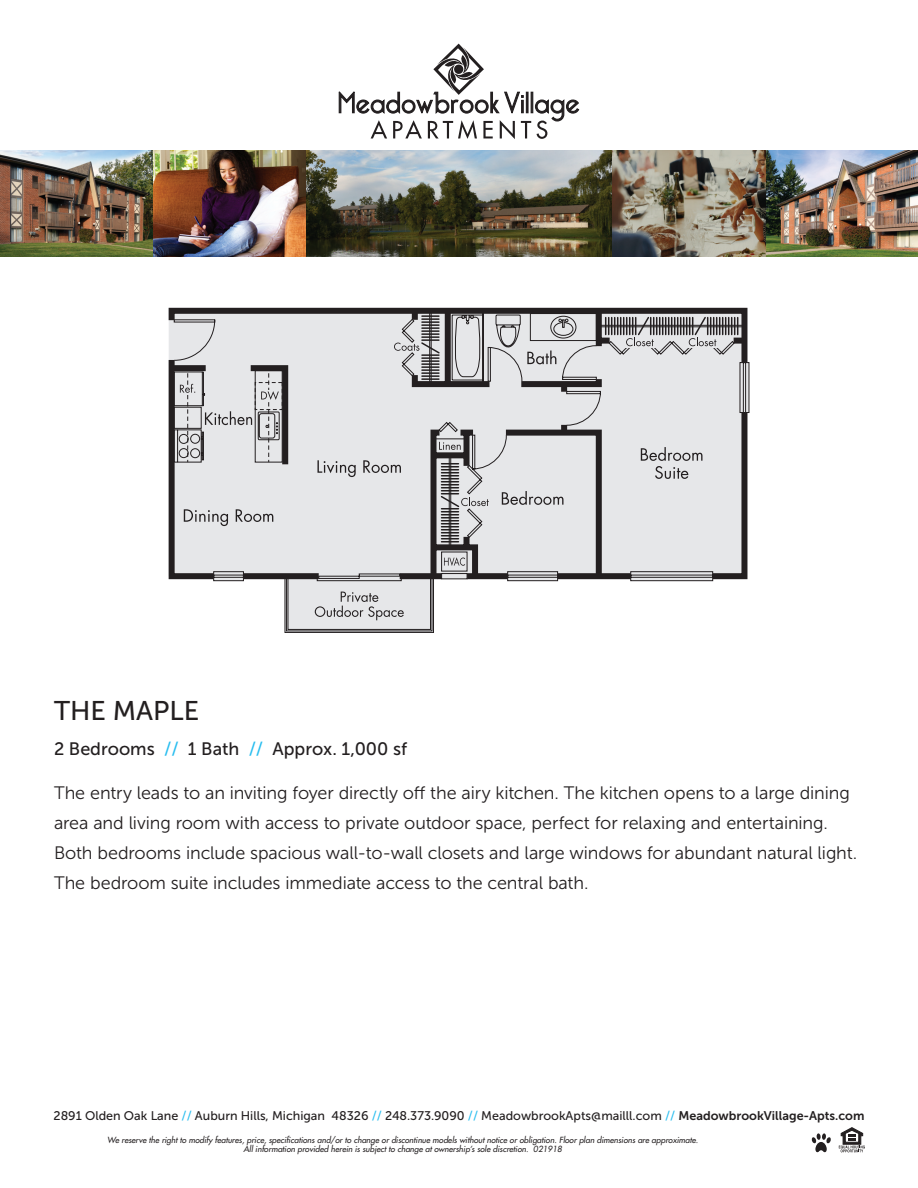
<style>
.page{position:relative;width:918px;height:1188px;background:#fff}
.page>*{position:absolute;margin:0;border:0;box-sizing:border-box;transform-origin:0 0}
.t1{font:27px "Museo Sans 500";color:#231f20}
.t2{font:18px/30px "Museo Sans 300";letter-spacing:-.005em;color:#231f20}
.t3{font:18px "Museo Sans 500";color:#231f20}
.t4{font:12.6px "Museo Sans 500";color:#231f20}
.t5{font:italic 8.25px/9.9px "Futura";color:#231f20;text-align:center}
.s1{color:#28bdef}
.s2{font-family:"Museo Sans 700"}
</style>
<div class="page">
<img style="left:0;top:150px;width:918px;height:106px">
<svg style="left:339px;top:44px;width:240px;height:95px"></svg>
<svg style="left:839px;top:1127px;width:26px;height:25px"></svg>
<svg style="left:812px;top:1133px;width:19px;height:20px"></svg>
<svg style="left:169px;top:308px;width:240px;height:274px"></svg>
<svg style="left:213px;top:538px;width:196px;height:43px"></svg>
<div style="left:285px;top:578px;width:149px;height:55px;border:1px solid #231f20"></div>
<svg style="left:409px;top:308px;width:340px;height:274px"></svg>
<svg style="left:173px;top:318px;width:562px;height:220px"></svg>
<div style="left:530px;top:313px;width:67px;height:28px;border:1px solid #231f20"></div>
<div style="left:561px;top:425px;width:6px;height:8px;background:#231f20"></div>
<div style="left:561px;top:384px;width:6px;height:8px;background:#231f20"></div>
<hr style="left:449px;top:455px;width:1px;height:93px;background:#231f20">
<hr style="left:450px;top:455px;width:1px;height:93px;background:#231f20">
<hr style="left:429px;top:311px;width:1px;height:73px;background:#231f20">
<hr style="left:431px;top:311px;width:1px;height:73px;background:#231f20">
<hr style="left:599px;top:326px;width:145px;height:1px;background:#231f20">
<hr style="left:599px;top:325px;width:145px;height:1px;background:#231f20">
<svg style="left:625px;top:346px;width:31px;height:2px"></svg>
<svg style="left:687px;top:346px;width:32px;height:2px"></svg>
<svg style="left:317px;top:460px;width:39px;height:17px"></svg>
<svg style="left:363px;top:460px;width:38px;height:13px"></svg>
<svg style="left:184px;top:509px;width:44px;height:17px"></svg>
<svg style="left:236px;top:509px;width:37px;height:13px"></svg>
<svg style="left:394px;top:315px;width:47px;height:66px"></svg>
<svg style="left:604px;top:316px;width:135px;height:30px"></svg>
<svg style="left:439px;top:462px;width:50px;height:81px"></svg>
<svg style="left:439px;top:442px;width:22px;height:8px"></svg>
<svg style="left:444px;top:557px;width:21px;height:9px"></svg>
<svg style="left:502px;top:491px;width:61px;height:14px"></svg>
<svg style="left:641px;top:447px;width:61px;height:32px"></svg>
<svg style="left:169px;top:362px;width:122px;height:108px"></svg>
<svg style="left:527px;top:351px;width:29px;height:13px"></svg>
<svg style="left:286px;top:578px;width:147px;height:54px"></svg>
<h1 class="t1" style="left:54px;top:696px;width:147px">THE MAPLE</h1>
<p class="t3" style="left:54px;top:739px;width:355px">2 Bedrooms <span class="s1">//</span> 1 Bath <span class="s1">//</span> Approx. 1,000 sf</p>
<p class="t2" style="left:54px;top:778px;width:805px">The entry leads to an inviting foyer directly off the airy kitchen. The kitchen opens to a large dining area and living room with access to private outdoor space, perfect for relaxing and entertaining.<br>Both bedrooms include spacious wall-to-wall closets and large windows for abundant natural light.<br>The bedroom suite includes immediate access to the central bath.</p>
<p class="t4" style="left:54px;top:1108px;width:812px">2891 Olden Oak Lane <span class="s1">//</span> Auburn Hills, Michigan 48326 <span class="s1">//</span> 248.373.9090 <span class="s1">//</span> MeadowbrookApts@mailll.com <span class="s1">//</span> <span class="s2">MeadowbrookVillage-Apts.com</span></p>
<p class="t5" style="left:107px;top:1134px;width:592px">We reserve the right to modify features, price, specifications and/or to change or discontinue models without notice or obligation. Floor plan dimensions are approximate.<br>All information provided herein is subject to change at ownership’s sole discretion. 021918</p>
</div>
